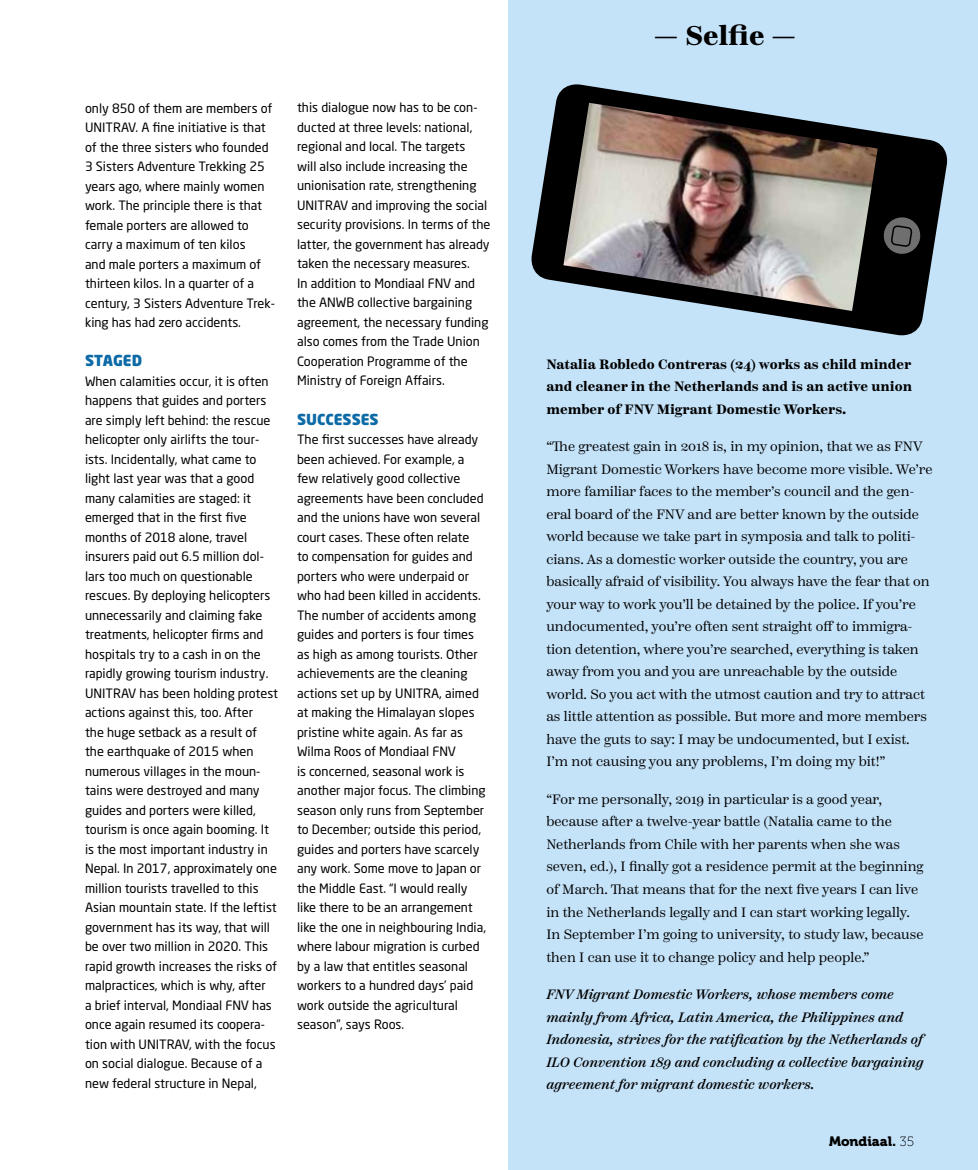
<style>
.page{position:relative;width:978px;height:1170px;background:#fff}
.page>*{position:absolute;margin:0;border:0;box-sizing:border-box;transform-origin:0 0}
.t1{font:900 27px "Scotch Text";color:#000}
.t2{font:900 15px "Neo Sans Std";color:#0c6aa7}
.t3{font:13.5px/22.5px "Scotch Text";color:#000}
.t4{font:italic 500 13.5px/22.5px "Scotch Text";color:#000}
.t5{font:700 13.5px/22.5px "Scotch Text";color:#000;text-align:justify}
.t6{font:13.5px "Museo 900";color:#000}
.t7{font:12.75px/19.5px "Neo Sans Std";color:#000}
.s1{font-family:"Museo 100"}
</style>
<div class="page">
<div style="left:508px;top:0;width:470px;height:1169px;background:#c4e2f8"></div>
<svg style="left:531px;top:84px;width:417px;height:252px"></svg>
<img style="left:563px;top:103px;width:315px;height:208px">
<svg style="left:882px;top:216px;width:40px;height:43px;background:#3d3c3c"></svg>
<p class="t7" style="left:85px;top:98px;width:192px">only 850 of them are members of<br>UNITRAV. A fine initiative is that of the three sisters who founded<br>3 Sisters Adventure Trekking 25 years ago, where mainly women work. The principle there is that female porters are allowed to carry a maximum of ten kilos<br>and male porters a maximum of thirteen kilos. In a quarter of a century, 3 Sisters Adventure Trek&shy;king has had zero accidents.</p>
<p class="t2" style="left:85px;top:351px;width:59px">STAGED</p>
<p class="t7" style="left:85px;top:371px;width:194px">When calamities occur, it is often happens that guides and porters are simply left behind: the rescue helicopter only airlifts the tour&shy;ists. Incidentally, what came to light last year was that a good many calamities are staged: it emerged that in the first five months of 2018 alone, travel insurers paid out 6.5 million dol&shy;lars too much on questionable rescues. By deploying helicopters unnecessarily and claiming fake treatments, helicopter firms and hospitals try to a cash in on the rapidly growing tourism industry.<br>UNITRAV has been holding protest actions against this, too. After<br>the huge setback as a result of the earthquake of 2015 when numerous villages in the moun&shy;tains were destroyed and many guides and porters were killed, tourism is once again booming. It is the most important industry in<br>Nepal. In 2017, approximately one million tourists travelled to this<br>Asian mountain state. If the leftist government has its way, that will be over two million in 2020. This rapid growth increases the risks of malpractices, which is why, after<br>a brief interval, Mondiaal FNV has once again resumed its coopera&shy;tion with UNITRAV, with the focus on social dialogue. Because of a new federal structure in Nepal,</p>
<p class="t7" style="left:297px;top:98px;width:195px">this dialogue now has to be con&shy;ducted at three levels: national, regional and local. The targets<br>will also include increasing the unionisation rate, strengthening<br>UNITRAV and improving the social security provisions. In terms of the latter, the government has already taken the necessary measures.<br>In addition to Mondiaal FNV and the ANWB collective bargaining agreement, the necessary funding also comes from the Trade Union<br>Cooperation Programme of the<br>Ministry of Foreign Affairs.</p>
<p class="t2" style="left:297px;top:409px;width:83px">SUCCESSES</p>
<p class="t7" style="left:297px;top:429px;width:191px">The first successes have already been achieved. For example, a few relatively good collective agreements have been concluded and the unions have won several court cases. These often relate<br>to compensation for guides and porters who were underpaid or who had been killed in accidents.<br>The number of accidents among guides and porters is four times as high as among tourists. Other achievements are the cleaning actions set up by UNITRA, aimed at making the Himalayan slopes pristine white again. As far as<br>Wilma Roos of Mondiaal FNV<br>is concerned, seasonal work is another major focus. The climbing season only runs from September to December; outside this period, guides and porters have scarcely any work. Some move to Japan or the Middle East. “I would really like there to be an arrangement like the one in neighbouring India, where labour migration is curbed by a law that entitles seasonal workers to a hundred days’ paid work outside the agricultural season”, says Roos.</p>
<h1 class="t1" style="left:654px;top:20px;width:144px">— Selfie —</h1>
<p class="t5" style="left:546px;top:353px;width:367px">Natalia Robledo Contreras (24) works as child minder and cleaner in the Netherlands and is an active union member of FNV Migrant Domestic Workers.</p>
<p class="t3" style="left:546px;top:435px;width:388px">“The greatest gain in 2018 is, in my opinion, that we as FNV Migrant Domestic Workers have become more visible. We’re more familiar faces to the member’s council and the gen&shy;eral board of the FNV and are better known by the outside world because we take part in symposia and talk to politi&shy;cians. As a domestic worker outside the country, you are basically afraid of visibility. You always have the fear that on your way to work you’ll be detained by the police. If you’re undocumented, you’re often sent straight off to immigra&shy;tion detention, where you’re searched, everything is taken away from you and you are unreachable by the outside world. So you act with the utmost caution and try to attract as little attention as possible. But more and more members have the guts to say: I may be undocumented, but I exist.<br>I’m not causing you any problems, I’m doing my bit!”</p>
<p class="t3" style="left:546px;top:788px;width:379px">“For me personally, 2019 in particular is a good year, because after a twelve-year battle (Natalia came to the Netherlands from Chile with her parents when she was seven, ed.), I finally got a residence permit at the beginning of March. That means that for the next five years I can live in the Netherlands legally and I can start working legally.<br>In September I’m going to university, to study law, because then I can use it to change policy and help people.”</p>
<p class="t4" style="left:546px;top:983px;width:379px">FNV Migrant Domestic Workers, whose members come mainly from Africa, Latin America, the Philippines and Indonesia, strives for the ratification by the Netherlands of ILO Convention 189 and concluding a collective bargaining agreement for migrant domestic workers.</p>
<p class="t6" style="left:829px;top:1133px;width:87px">Mondiaal. <span class="s1">35</span></p>
</div>
